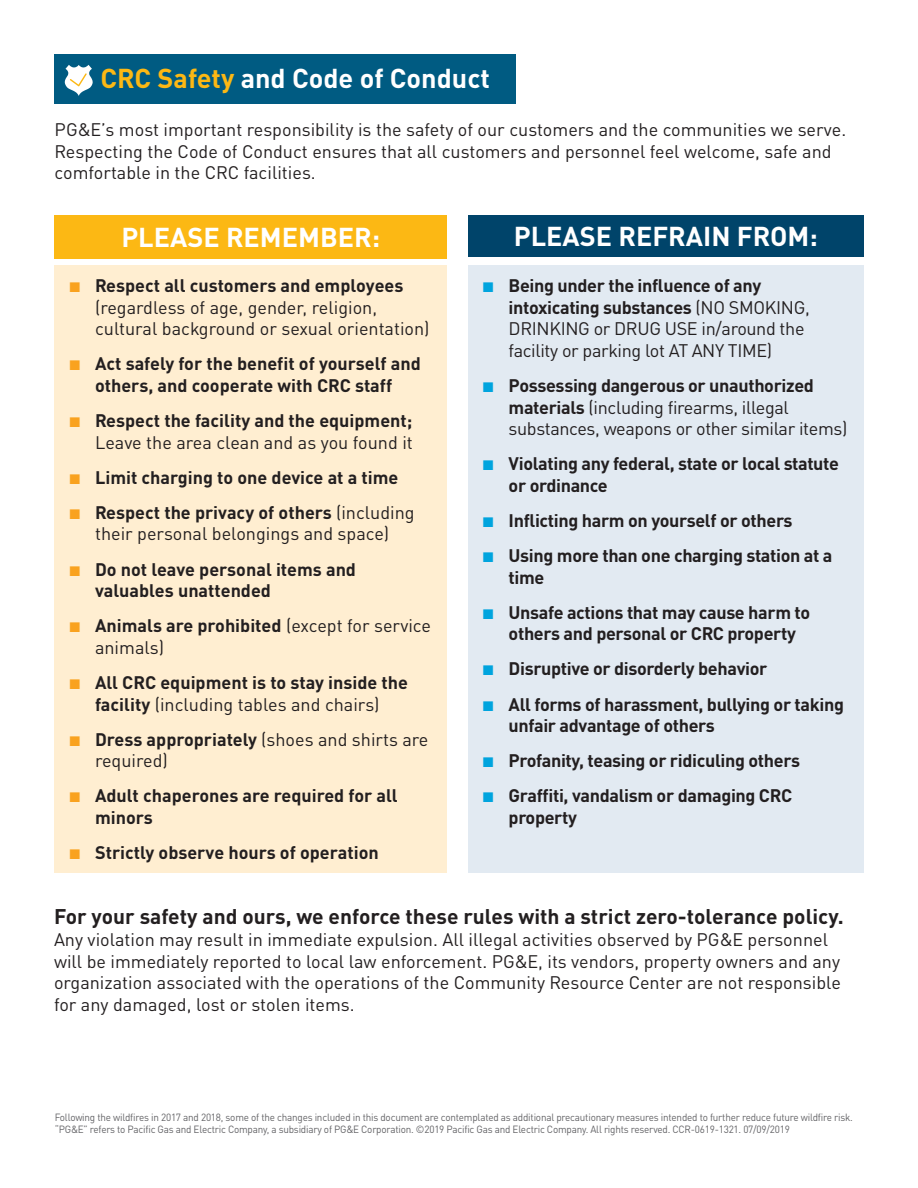
<style>
.page{position:relative;width:918px;height:1188px;background:#fff}
.page>*{position:absolute;margin:0;border:0;box-sizing:border-box;transform-origin:0 0}
.Body_Title{font:700 27px "DINOT";color:#fff}
.Body_Title-2{font:700 21px "DINOT";color:#231f20}
.Body_Title-3{font:18px/21.6px "DINOT";color:#231f20}
.t1{font:700 18px/21.6px "DINOT";letter-spacing:-.02em;color:#231f20}
.t2{font:700 18px/21.6px "DINOT";color:#231f20;text-align:center}
.Body_Title-4{font:18px/21.6px "DINOT";letter-spacing:-.02em;color:#231f20}
.disclaimer{font:10.35px/12.5px "DINOT";letter-spacing:-.02em;color:#636366;scale:.95 1}
.s1{color:#fcb814}
.s2{font-size:13.5px;color:#f9a21f}
.s3{font-weight:700}
.s4{font-weight:400;font-size:13.5px;color:#f9a21f}
.s5{font-weight:400}
.s6{font-size:13.5px;color:#00a4de}
.s7{font-weight:400;font-size:13.5px;color:#00a4de}
</style>
<div class="page">
<div style="left:54px;top:55px;width:461px;height:49px;background:#005b82"></div>
<div style="left:55px;top:265px;width:392px;height:608px;background:#ffeed1"></div>
<div style="left:468px;top:265px;width:395px;height:608px;background:#e2eaf2"></div>
<div style="left:55px;top:215px;width:392px;height:43px;background:#fcb814"></div>
<div style="left:468px;top:215px;width:395px;height:41px;background:#00446a"></div>
<svg style="left:65px;top:65px;width:28px;height:31px"></svg>
<p class="Body_Title" style="left:100px;top:57px;width:391px"><span class="s1">CRC Safety</span> and Code of Conduct</p>
<p class="Body_Title-3" style="left:55px;top:118px;width:793px">PG&amp;E’s most important responsibility is the safety of our customers and the communities we serve.<br>Respecting the Code of Conduct ensures that all customers and personnel feel welcome, safe and comfortable in the CRC facilities.</p>
<p class="Body_Title" style="left:121px;top:216px;width:260px">PLEASE REMEMBER:</p>
<p class="Body_Title" style="left:514px;top:215px;width:306px">PLEASE REFRAIN FROM:</p>
<p class="Body_Title-3" style="left:95px;top:274px;width:336px;text-indent:-27px"><span class="s2">■</span> <span class="s3">Respect all customers and employees </span>(regardless of age, gender, religion, cultural background or sexual orientation)</p>
<p class="t2" style="left:68px;top:352px;width:354px"><span class="s4">■</span> Act safely for the benefit of yourself and others, and cooperate with CRC staff</p>
<p class="t2" style="left:68px;top:409px;width:346px;text-align:right"><span class="s4">■</span> Respect the facility and the equipment;<br><span class="s5">Leave the area clean and as you found it</span></p>
<p class="t2" style="left:68px;top:465px;width:332px"><span class="s4">■</span> Limit charging to one device at a time</p>
<p class="Body_Title-3" style="left:68px;top:500px;width:348px;text-align:center"><span class="s2">■</span> <span class="s3">Respect the privacy of others</span> (including their personal belongings and space)</p>
<p class="t2" style="left:95px;top:557px;width:263px;text-align:left;text-indent:-27px"><span class="s4">■</span> Do not leave personal items and valuables unattended</p>
<p class="Body_Title-3" style="left:95px;top:614px;width:338px;text-indent:-27px"><span class="s2">■</span> <span class="s3">Animals are prohibited</span> (except for service animals)</p>
<p class="t2" style="left:68px;top:671px;width:342px"><span class="s4">■</span> All CRC equipment is to stay inside the facility <span class="s5">(including tables and chairs)</span></p>
<p class="Body_Title-3" style="left:95px;top:727px;width:335px;text-indent:-27px"><span class="s2">■</span> <span class="s3">Dress appropriately</span> (shoes and shirts are required)</p>
<p class="t2" style="left:95px;top:784px;width:304px;text-align:left;text-indent:-27px"><span class="s4">■</span> Adult chaperones are required for all minors</p>
<p class="t2" style="left:68px;top:841px;width:312px"><span class="s4">■</span> Strictly observe hours of operation</p>
<p class="Body_Title-4" style="left:509px;top:274px;width:303px;text-indent:-27px"><span class="s6">■</span> <span class="s3">Being under the influence of any intoxicating substances</span> (NO SMOKING, DRINKING or DRUG USE in/around the facility or parking lot AT ANY TIME)</p>
<p class="Body_Title-4" style="left:509px;top:373px;width:340px;text-indent:-27px"><span class="s6">■</span> <span class="s3">Possessing dangerous or unauthorized materials</span> (including firearms, illegal substances, weapons or other similar items)</p>
<p class="t1" style="left:509px;top:452px;width:332px;text-indent:-27px"><span class="s7">■</span> Violating any federal, state or local statute or ordinance</p>
<p class="t1" style="left:482px;top:509px;width:313px"><span class="s7">■</span> Inflicting harm on yourself or others</p>
<p class="t1" style="left:509px;top:544px;width:325px;text-indent:-27px"><span class="s7">■</span> Using more than one charging station at a time</p>
<p class="t1" style="left:509px;top:600px;width:303px;text-indent:-27px"><span class="s7">■</span> Unsafe actions that may cause harm to others and personal or CRC property</p>
<p class="t1" style="left:482px;top:657px;width:287px"><span class="s7">■</span> Disruptive or disorderly behavior</p>
<p class="t1" style="left:509px;top:692px;width:337px;text-indent:-27px"><span class="s7">■</span> All forms of harassment, bullying or taking unfair advantage of others</p>
<p class="t1" style="left:482px;top:749px;width:320px"><span class="s7">■</span> Profanity, teasing or ridiculing others</p>
<p class="t1" style="left:509px;top:784px;width:285px;text-indent:-27px"><span class="s7">■</span> Graffiti, vandalism or damaging CRC property</p>
<p class="Body_Title-2" style="left:54px;top:900px;width:791px">For your safety and ours, we enforce these rules with a strict zero-tolerance policy.</p>
<p class="Body_Title-3" style="left:54px;top:927px;width:788px">Any violation may result in immediate expulsion. All illegal activities observed by PG&amp;E personnel will be immediately reported to local law enforcement. PG&amp;E, its vendors, property owners and any organization associated with the operations of the Community Resource Center are not responsible for any damaged, lost or stolen items.</p>
<p class="disclaimer" style="left:55px;top:1110px;width:842px">Following the wildfires in 2017 and 2018, some of the changes included in this document are contemplated as additional precautionary measures intended to further reduce future wildfire risk. “PG&amp;E” refers to Pacific Gas and Electric Company, a subsidiary of PG&amp;E Corporation. ©2019 Pacific Gas and Electric Company. All rights reserved. CCR-0619-1321. 07/09/2019</p>
</div>
